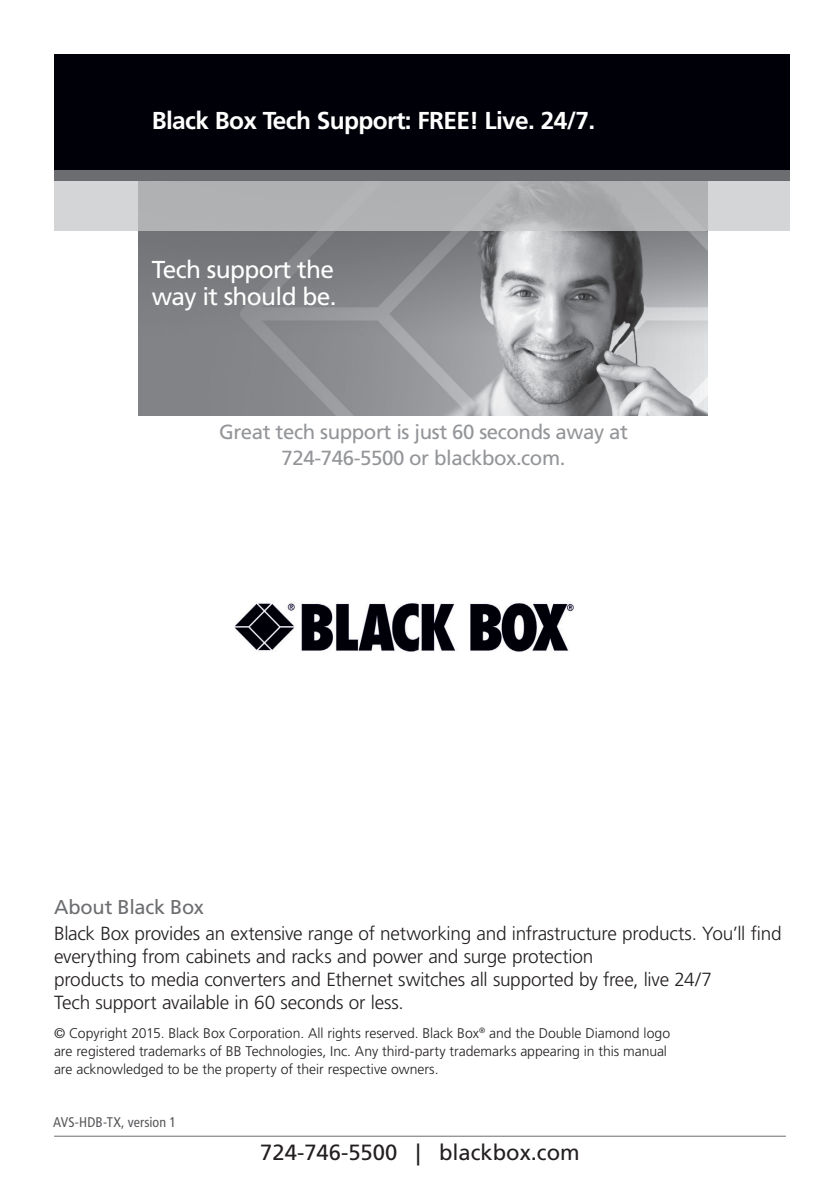
<style>
.page{position:relative;width:840px;height:1191px;background:#fff}
.page>*{position:absolute;margin:0;border:0;box-sizing:border-box;transform-origin:0 0}
.t1{font:700 24.4px "Frutiger";letter-spacing:-.025em;color:#fff}
.t2{font:24.4px/27.4px "Frutiger";letter-spacing:-.025em;color:#fff}
.t3{font:22px "Frutiger";color:#231f20}
.t4{font:20.4px/25.8px "Frutiger";letter-spacing:-.02em;color:#939598;text-align:center}
.t5{font:20px "Frutiger";letter-spacing:-.015em;color:#6c6d70}
.t6{font:300 19px/23px "Frutiger";letter-spacing:-.015em;color:#231f20}
.t7{font:300 14px/18px "Frutiger";letter-spacing:-.005em;color:#231f20}
.t8{font:condensed 14px "Frutiger";letter-spacing:.005em;color:#57585a}
</style>
<div class="page">
<img style="left:234px;top:603px;width:340px;height:49px">
<img style="left:138px;top:230px;width:569px;height:185px">
<div style="left:54px;top:54px;width:735px;height:124px;background:#000008"></div>
<svg style="left:54px;top:180px;width:735px;height:50px;background:#b5b6b8"></svg>
<div style="left:54px;top:170px;width:735px;height:10px;background:#6c6d70"></div>
<hr style="left:54px;top:1135px;width:731px;height:1px;background:#6c6d70">
<p class="t1" style="left:152px;top:106px;width:445px">Black Box Tech Support: FREE! Live. 24/7.</p>
<p class="t2" style="left:152px;top:255px;width:186px">Tech support the way it should be.</p>
<p class="t4" style="left:219px;top:419px;width:410px">Great tech support is just 60 seconds away at<br>724-746-5500 or blackbox.com.</p>
<p class="t5" style="left:54px;top:895px;width:151px">About Black Box</p>
<p class="t6" style="left:54px;top:921px;width:728px">Black Box provides an extensive range of networking and infrastructure products. You’ll find everything from cabinets and racks and power and surge protection<br>products to media converters and Ethernet switches all supported by free, live 24/7<br>Tech support available in 60 seconds or less.</p>
<p class="t7" style="left:54px;top:1024px;width:617px">© Copyright 2015. Black Box Corporation. All rights reserved. Black Box<sup>®</sup> and the Double Diamond logo are registered trademarks of BB Technologies, Inc. Any third-party trademarks appearing in this manual are acknowledged to be the property of their respective owners.</p>
<p class="t8" style="left:53px;top:1114px;width:124px">AVS-HDB-TX, version 1</p>
<p class="t3" style="left:260px;top:1139px;width:321px">724-746-5500 | blackbox.com</p>
</div>
